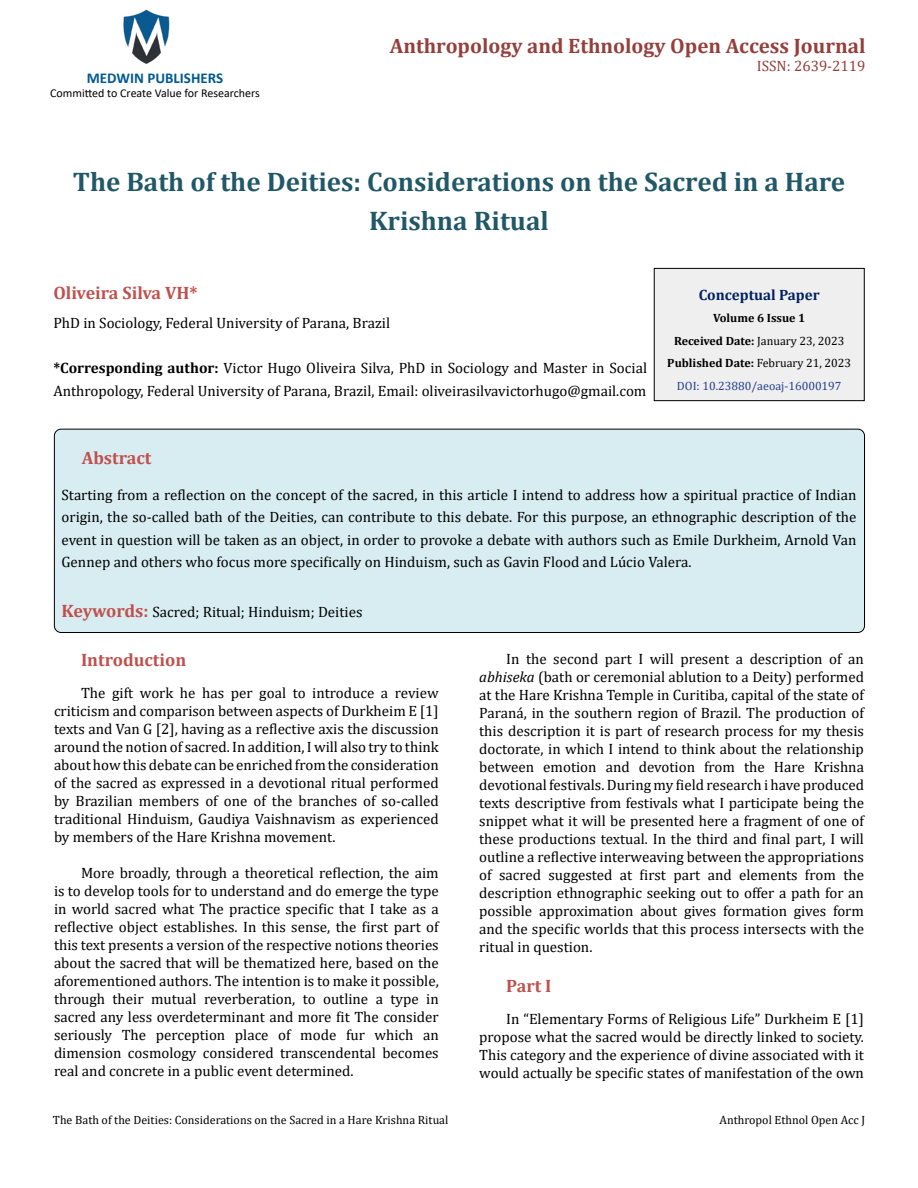
<style>
.page{position:relative;width:918px;height:1188px;background:#fff}
.page>*{position:absolute;margin:0;border:0;box-sizing:border-box;transform-origin:0 0}
.t1{font:700 27px/39px "Cambria";color:#215868;text-align:center}
.t2{font:700 21px "Cambria";color:#953f3c}
.t3{font:700 18px "Cambria";color:#c0504d}
.t4{font:15px/18px "Cambria";color:#000;text-align:justify}
.t5{font:700 15px "Calibri";color:#005991}
.t6{font:700 15px "Cambria";color:#002060}
.t7{font:15px "Cambria";color:#953f3c}
.t8{font:700 12px/22.5px "Cambria";color:#000;text-align:center}
.t9{font:12px "Cambria";color:#000}
.t10{font:12px "Calibri";color:#000}
.s1{font-weight:700}
.s2{font-weight:400}
.s3{font-weight:400;color:#25408f}
.s4{font-weight:700;font-size:18px;color:#c0504d}
.s5{font-style:italic}
</style>
<div class="page">
<img style="left:123px;top:9px;width:47px;height:55px">
<div style="left:654px;top:268px;width:210px;height:133px;background:#efefef"></div>
<div style="left:654px;top:268px;width:211px;height:133px;border:1px solid #000"></div>
<div style="left:54px;top:429px;width:811px;height:204px;background:#d8edf2;border-radius:7px"></div>
<div style="left:54px;top:429px;width:811px;height:204px;border:1px solid #000;border-radius:7px"></div>
<p class="t5" style="left:87px;top:67px;width:138px">MEDWIN PUBLISHERS</p>
<p class="t10" style="left:50px;top:85px;width:211px">Committed to Create Value for Researchers</p>
<h2 class="t2" style="left:390px;top:31px;width:477px">Anthropology and Ethnology Open Access Journal</h2>
<p class="t7" style="left:757px;top:57px;width:110px">ISSN: 2639-2119</p>
<h1 class="t1" style="left:73px;top:162px;width:774px">The Bath of the Deities: Considerations on the Sacred in a Hare<br>Krishna Ritual</h1>
<p class="t3" style="left:53px;top:280px;width:146px">Oliveira Silva VH*</p>
<p class="t4" style="left:53px;top:314px;width:338px">PhD in Sociology, Federal University of Parana, Brazil</p>
<p class="t4" style="left:53px;top:357px;width:595px;line-height:22.5px"><span class="s1">*Corresponding author:</span> Victor Hugo Oliveira Silva, PhD in Sociology and Master in Social<br>Anthropology, Federal University of Parana, Brazil, Email: oliveirasilvavictorhugo@gmail.com</p>
<p class="t6" style="left:699px;top:284px;width:123px">Conceptual Paper</p>
<p class="t8" style="left:667px;top:307px;width:185px">Volume 6 Issue 1<br>Received Date: <span class="s2">January 23, 2023<br></span>Published Date: <span class="s2">February 21, 2023<br></span><span class="s3">DOI: 10.23880/aeoaj-16000197</span></p>
<p class="t3" style="left:82px;top:445px;width:71px">Abstract</p>
<p class="t4" style="left:62px;top:483px;width:797px;line-height:22.5px">Starting from a reflection on the concept of the sacred, in this article I intend to address how a spiritual practice of Indian origin, the so-called bath of the Deities, can contribute to this debate. For this purpose, an ethnographic description of the event in question will be taken as an object, in order to provoke a debate with authors such as Emile Durkheim, Arnold Van Gennep and others who focus more specifically on Hinduism, such as Gavin Flood and Lúcio Valera.</p>
<p class="t4" style="left:62px;top:603px;width:302px"><span class="s4">Keywords:</span> Sacred; Ritual; Hinduism; Deities</p>
<p class="t3" style="left:81px;top:647px;width:107px">Introduction</p>
<p class="t4" style="left:54px;top:684px;width:386px;text-indent:27px">The gift work he has per goal to introduce a review criticism and comparison between aspects of Durkheim E [1] texts and Van G [2], having as a reflective axis the discussion around the notion of sacred. In addition, I will also try to think about how this debate can be enriched from the consideration of the sacred as expressed in a devotional ritual performed by Brazilian members of one of the branches of so-called traditional Hinduism, Gaudiya Vaishnavism as experienced by members of the Hare Krishna movement.</p>
<p class="t4" style="left:54px;top:864px;width:386px;text-indent:27px">More broadly, through a theoretical reflection, the aim is to develop tools for to understand and do emerge the type in world sacred what The practice specific that I take as a reflective object establishes. In this sense, the first part of this text presents a version of the respective notions theories about the sacred that will be thematized here, based on the aforementioned authors. The intention is to make it possible, through their mutual reverberation, to outline a type in sacred any less overdeterminant and more fit The consider seriously The perception place of mode fur which an dimension cosmology considered transcendental becomes real and concrete in a public event determined.</p>
<p class="t4" style="left:479px;top:650px;width:386px;text-indent:27px">In the second part I will present a description of an <span class="s5">abhiseka</span> (bath or ceremonial ablution to a Deity) performed at the Hare Krishna Temple in Curitiba, capital of the state of Paraná, in the southern region of Brazil. The production of this description it is part of research process for my thesis doctorate, in which I intend to think about the relationship between emotion and devotion from the Hare Krishna devotional festivals. During my field research i have produced texts descriptive from festivals what I participate being the snippet what it will be presented here a fragment of one of these productions textual. In the third and final part, I will outline a reflective interweaving between the appropriations of sacred suggested at first part and elements from the description ethnographic seeking out to offer a path for an possible approximation about gives formation gives form and the specific worlds that this process intersects with the ritual in question.</p>
<p class="t3" style="left:506px;top:974px;width:47px">Part I</p>
<p class="t4" style="left:479px;top:1010px;width:386px;text-indent:27px">In “Elementary Forms of Religious Life” Durkheim E [1] propose what the sacred would be directly linked to society.<br>This category and the experience of divine associated with it would actually be specific states of manifestation of the own</p>
<p class="t9" style="left:53px;top:1113px;width:397px">The Bath of the Deities: Considerations on the Sacred in a Hare Krishna Ritual</p>
<p class="t9" style="left:720px;top:1113px;width:147px">Anthropol Ethnol Open Acc J</p>
</div>
